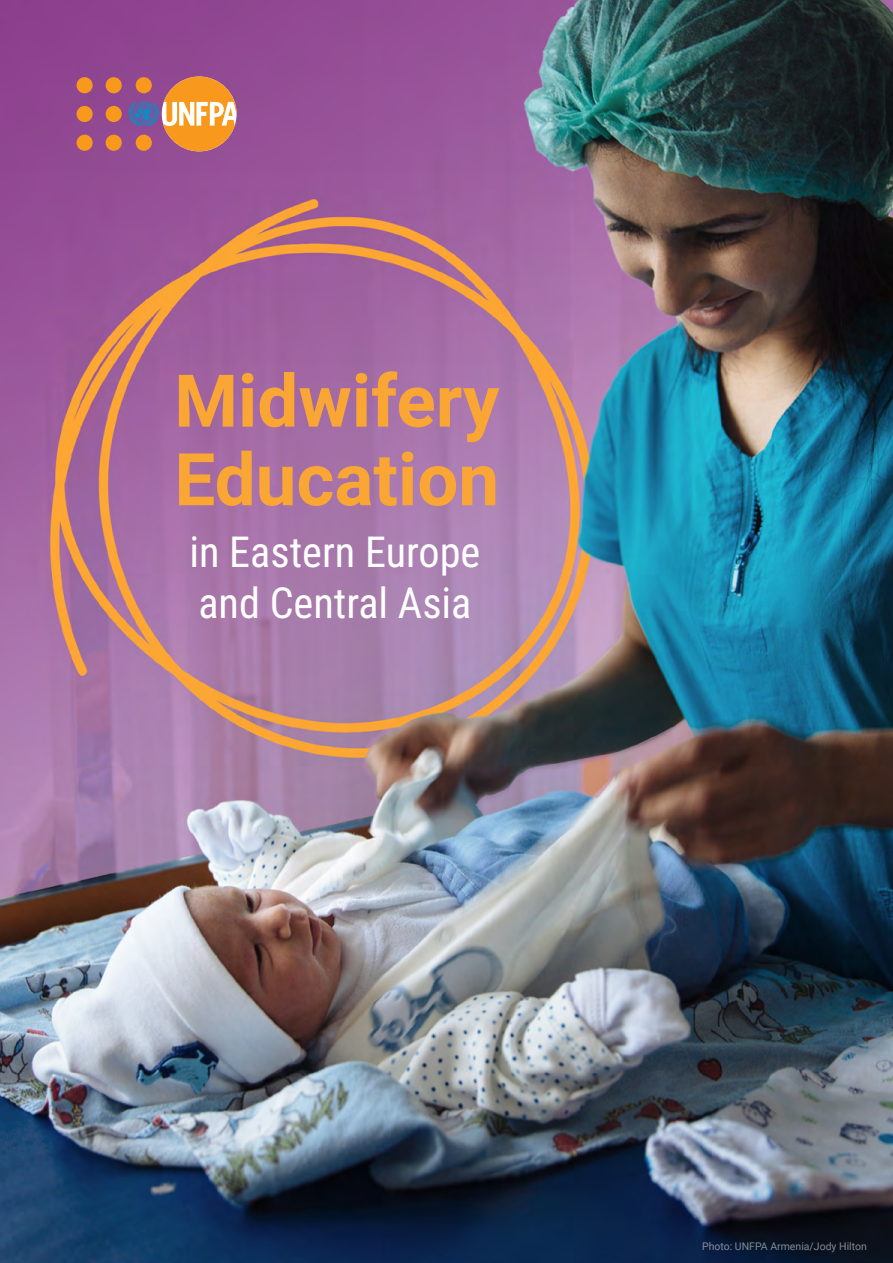
<style>
.page{position:relative;width:893px;height:1263px;background:#fff}
.page>*{position:absolute;margin:0;border:0;box-sizing:border-box;transform-origin:0 0}
.t1{font:700 72.75px/78.6px "Roboto";color:#faa634}
.t2{font:42.15px/50.7px "Roboto Condensed";color:#fff}
.t3{font:10.5px "Roboto";color:#bcbec0}
</style>
<div class="page">
<img style="left:0;top:0;width:893px;height:1263px">
<div style="left:106px;top:106px;width:16px;height:16px;background:#f8991d;border-radius:50%"></div>
<div style="left:106px;top:135px;width:16px;height:16px;background:#f8991d;border-radius:50%"></div>
<div style="left:106px;top:77px;width:16px;height:16px;background:#f8991d;border-radius:50%"></div>
<div style="left:77px;top:106px;width:16px;height:16px;background:#f8991d;border-radius:50%"></div>
<div style="left:77px;top:135px;width:16px;height:16px;background:#f8991d;border-radius:50%"></div>
<div style="left:77px;top:77px;width:16px;height:16px;background:#f8991d;border-radius:50%"></div>
<svg style="left:128px;top:77px;width:109px;height:74px;background:#ca896c"></svg>
<p class="t1" style="left:174px;top:359px;width:327px">Midwifery<br>Education</p>
<p class="t2" style="left:190px;top:525px;width:292px">in Eastern Europe and Central Asia</p>
<p class="t3" style="left:702px;top:1239px;width:166px">Photo: UNFPA Armenia/Jody Hilton</p>
</div>
